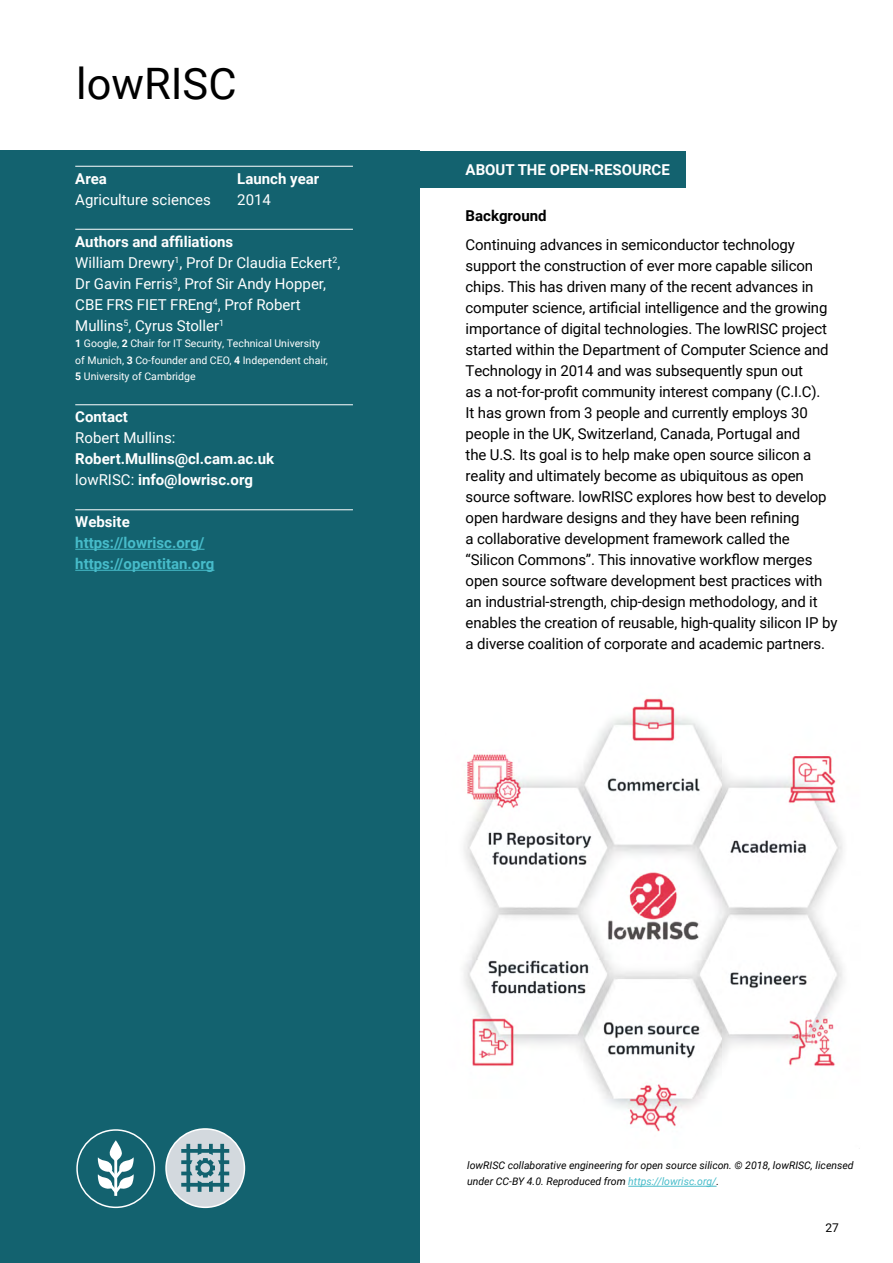
<style>
.page{position:relative;width:893px;height:1263px;background:#fff}
.page>*{position:absolute;margin:0;border:0;box-sizing:border-box;transform-origin:0 0}
.t1{font:43.35px "Roboto";color:#000}
.t2{font:15px/21px "Roboto";letter-spacing:-.01em;color:#000}
.t3{font:15px/21px "Roboto";color:#fff}
.t4{font:700 15px/21px "Roboto";color:#fff}
.t5{font:700 15px/21px "Roboto";color:#47bcca}
.t6{font:700 15px "Roboto";color:#000}
.t7{font:12px "Roboto";color:#000}
.t8{font:italic 10.5px/16.5px "Roboto";color:#000}
.t9{font:10.5px/16.5px "Roboto";color:#fff}
.s1{font-weight:700}
.s2{font-weight:400}
.s3{color:#47bcca}
</style>
<div class="page">
<div style="left:389px;top:151px;width:297px;height:37px;background:#13626f"></div>
<div style="left:0;top:151px;width:419px;height:1112px;background:#13626f"></div>
<hr style="left:75px;top:166px;width:278px;height:1px;background:#fff">
<hr style="left:75px;top:229px;width:278px;height:1px;background:#fff">
<hr style="left:75px;top:404px;width:278px;height:1px;background:#fff">
<hr style="left:75px;top:509px;width:278px;height:1px;background:#fff">
<hr style="left:75px;top:549px;width:130px;height:1px;background:#47bcca">
<hr style="left:75px;top:570px;width:139px;height:1px;background:#47bcca">
<img style="left:464px;top:698px;width:379px;height:434px">
<hr style="left:628px;top:1186px;width:89px;height:1px;background:#47bcca">
<div style="left:76px;top:1129px;width:79px;height:79px;border:2px solid #fff;border-radius:50%"></div>
<svg style="left:98px;top:1140px;width:36px;height:56px"></svg>
<div style="left:166px;top:1129px;width:78px;height:78px;background:#d3d9de;border-radius:50%"></div>
<div style="left:165px;top:1128px;width:80px;height:80px;border:2px solid #fff;border-radius:50%"></div>
<svg style="left:181px;top:1144px;width:48px;height:48px"></svg>
<h1 class="t1" style="left:76px;top:54px;width:162px">lowRISC</h1>
<p class="t4" style="left:75px;top:167px;width:33px">Area</p>
<p class="t4" style="left:237px;top:167px;width:84px">Launch year</p>
<p class="t3" style="left:75px;top:188px;width:137px">Agriculture sciences</p>
<p class="t3" style="left:237px;top:188px;width:35px">2014</p>
<p class="t3" style="left:75px;top:230px;width:267px"><span class="s1">Authors and affiliations<br></span>William Drewry<sup>1</sup>, Prof Dr Claudia Eckert<sup>2</sup>, Dr Gavin Ferris<sup>3</sup>, Prof Sir Andy Hopper, CBE FRS FIET FREng<sup>4</sup>, Prof Robert Mullins<sup>5</sup>, Cyrus Stoller<sup>1</sup></p>
<p class="t9" style="left:75px;top:335px;width:254px"><span class="s1">1</span> Google, <span class="s1">2</span> Chair for IT Security, Technical University of Munich, <span class="s1">3</span> Co-founder and CEO, <span class="s1">4</span> Independent chair,<br><span class="s1">5</span> University of Cambridge</p>
<p class="t4" style="left:75px;top:406px;width:54px">Contact</p>
<p class="t3" style="left:75px;top:427px;width:102px">Robert Mullins:</p>
<p class="t4" style="left:75px;top:448px;width:200px">Robert.Mullins@cl.cam.ac.uk <span class="s2">lowRISC:</span> info@lowrisc.org</p>
<p class="t4" style="left:75px;top:511px;width:56px">Website</p>
<p class="t5" style="left:75px;top:532px;width:141px">https://lowrisc.org/ https://opentitan.org</p>
<p class="t4" style="left:466px;top:159px;width:206px">ABOUT THE OPEN-RESOURCE</p>
<p class="t6" style="left:466px;top:205px;width:82px">Background</p>
<p class="t2" style="left:466px;top:234px;width:373px">Continuing advances in semiconductor technology support the construction of ever more capable silicon chips. This has driven many of the recent advances in computer science, artificial intelligence and the growing importance of digital technologies. The lowRISC project started within the Department of Computer Science and Technology in 2014 and was subsequently spun out<br>as a not-for-profit community interest company (C.I.C).<br>It has grown from 3 people and currently employs 30 people in the UK, Switzerland, Canada, Portugal and<br>the U.S. Its goal is to help make open source silicon a reality and ultimately become as ubiquitous as open source software. lowRISC explores how best to develop open hardware designs and they have been refining<br>a collaborative development framework called the “Silicon Commons”. This innovative workflow merges open source software development best practices with an industrial-strength, chip-design methodology, and it enables the creation of reusable, high-quality silicon IP by a diverse coalition of corporate and academic partners.</p>
<p class="t8" style="left:467px;top:1156px;width:388px">lowRISC collaborative engineering for open source silicon. © 2018, lowRISC, licensed under CC-BY 4.0. Reproduced from <span class="s3">https://lowrisc.org/</span>.</p>
<p class="t7" style="left:825px;top:1219px;width:15px">27</p>
</div>
